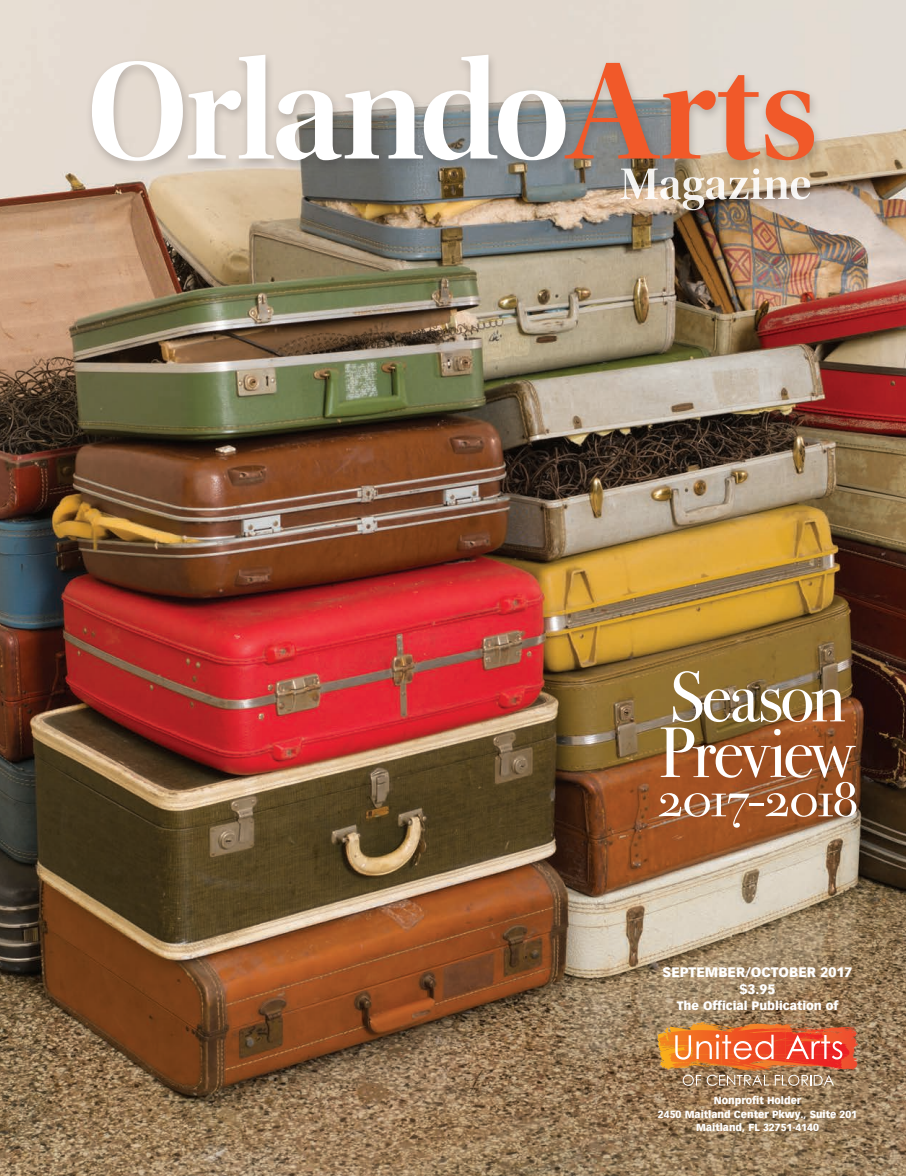
<style>
.page{position:relative;width:906px;height:1176px;background:#fff}
.page>*{position:absolute;margin:0;border:0;box-sizing:border-box;transform-origin:0 0}
.t1{font:900 13.5px/16.5px "Vectora LT Std";color:#fff;text-align:center}
.t2{font:900 12px "Vectora LT Std";color:#fff}
.t3{font:900 10.2px/13px "Vectora LT Std";color:#fff;text-align:center}
</style>
<div class="page">
<img style="left:0;top:0;width:906px;height:1176px">
<div style="left:85px;top:57px;width:108px;height:117px;background:#231f20;opacity:.24"></div>
<div style="left:181px;top:87px;width:70px;height:84px;background:#231f20;opacity:.24"></div>
<div style="left:232px;top:51px;width:52px;height:120px;background:#231f20;opacity:.24"></div>
<div style="left:269px;top:86px;width:82px;height:87px;background:#231f20;opacity:.24"></div>
<div style="left:338px;top:86px;width:94px;height:85px;background:#231f20;opacity:.24"></div>
<div style="left:417px;top:51px;width:90px;height:122px;background:#231f20;opacity:.24"></div>
<div style="left:491px;top:86px;width:84px;height:87px;background:#231f20;opacity:.24"></div>
<div style="left:558px;top:59px;width:111px;height:112px;background:#231f20;opacity:.24"></div>
<div style="left:656px;top:87px;width:69px;height:84px;background:#231f20;opacity:.24"></div>
<div style="left:712px;top:71px;width:58px;height:102px;background:#231f20;opacity:.24"></div>
<div style="left:758px;top:86px;width:66px;height:87px;background:#231f20;opacity:.24"></div>
<svg style="left:92px;top:55px;width:722px;height:106px"></svg>
<img style="left:620px;top:168px;width:190px;height:42px">
<img style="left:786px;top:1054px;width:63px;height:13px">
<img style="left:722px;top:1060px;width:37px;height:8px">
<img style="left:842px;top:1039px;width:7px;height:15px">
<img style="left:657px;top:1022px;width:185px;height:38px">
<svg style="left:683px;top:1075px;width:18px;height:11px"></svg>
<svg style="left:707px;top:1068px;width:62px;height:18px"></svg>
<svg style="left:775px;top:1075px;width:59px;height:11px"></svg>
<img style="left:659px;top:671px;width:197px;height:157px">
<h1 class="t1" style="left:663px;top:964px;width:191px">SEPTEMBER/OCTOBER 2017 $3.95</h1>
<p class="t2" style="left:677px;top:999px;width:163px">The Official Publication of</p>
<p class="t3" style="left:658px;top:1094px;width:201px">Nonprofit Holder<br>2450 Maitland Center Pkwy., Suite 201<br>Maitland, FL 32751-4140</p>
</div>
